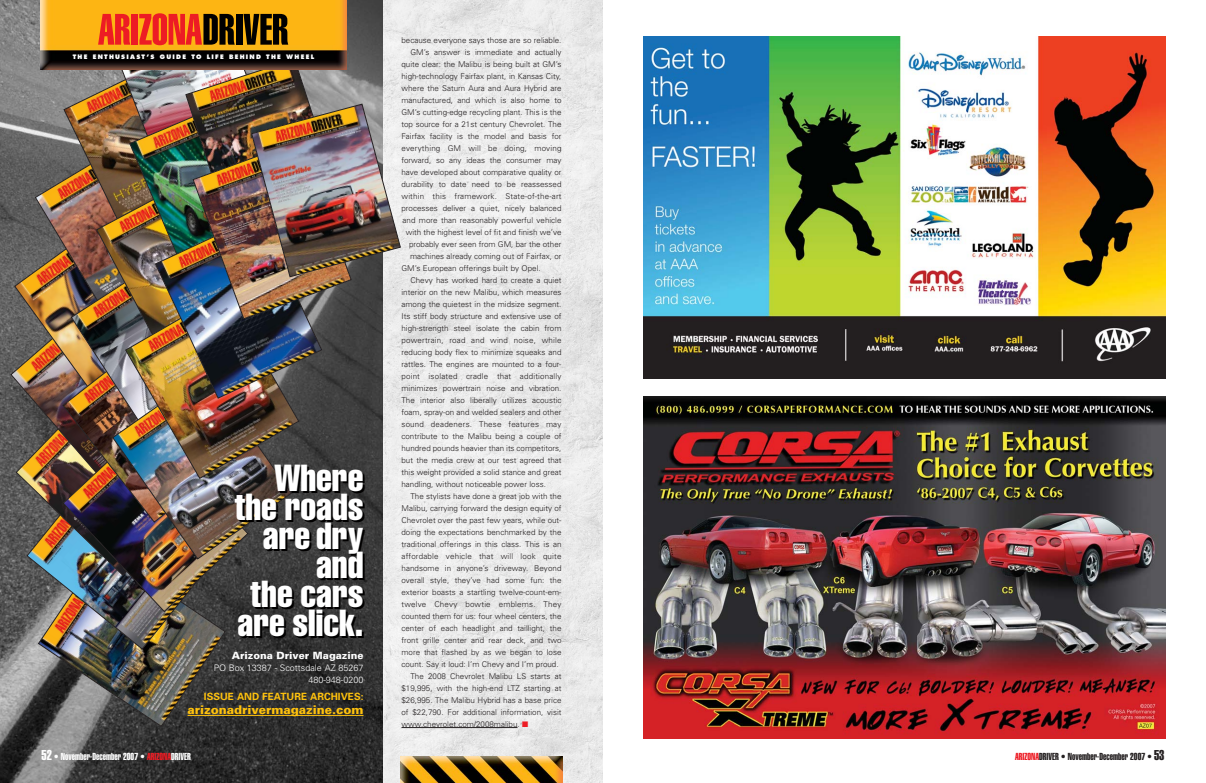
<style>
.page{position:relative;width:1206px;height:783px;background:#fff}
.page>*{position:absolute;margin:0;border:0;box-sizing:border-box;transform-origin:0 0}
.t1{font:extra-condensed 37px/29px "Helvetica";color:#fff;text-align:right}
.t2{font:900 12px "Univers";color:#ffc20d}
.t3{font:10px "Helvetica Extra Compressed";color:#231f20}
.t4{font:10px "Helvetica Extra Compressed";color:#fff}
.t5{font:700 10px "Univers";color:#ffc20d}
.t6{font:900 10px "Univers";color:#fff}
.t7{font:300 9px/12px "Univers";color:#fff;text-align:right}
.t8{font:300 8px "Univers";color:#231f20}
.t9{font:300 8px "Univers";letter-spacing:.02em;color:#231f20}
.t10{font:800 6px "Futura";letter-spacing:.21em;color:#fff}
.s1{font-size:14px}
.s2{color:#ed1c24}
</style>
<div class="page">
<img style="left:644px;top:36px;width:522px;height:342px">
<img style="left:644px;top:396px;width:522px;height:342px">
<img style="left:382px;top:0;width:221px;height:783px">
<hr style="left:421px;top:727px;width:97px;height:1px;background:#231f20">
<img style="left:400px;top:756px;width:162px;height:27px">
<img style="left:0;top:0;width:382px;height:783px">
<div style="left:40px;top:0;width:306px;height:13px;background:#fdb513"></div>
<img style="left:11px;top:13px;width:410px;height:715px">
<hr style="left:188px;top:715px;width:176px;height:1px;background:#ffc20d">
<p class="t10" style="left:73px;top:54px;width:243px">THE ENTHUSIAST’S GUIDE TO LIFE BEHIND THE WHEEL</p>
<h1 class="t1" style="left:235px;top:466px;width:130px">Where the roads are dry and<br>the cars are slick.</h1>
<p class="t6" style="left:232px;top:652px;width:133px">Arizona Driver Magazine</p>
<p class="t7" style="left:214px;top:663px;width:151px">PO Box 13387 - Scottsdale AZ 85267<br>480-948-0200</p>
<p class="t5" style="left:204px;top:693px;width:161px">ISSUE AND FEATURE ARCHIVES:</p>
<h2 class="t2" style="left:188px;top:706px;width:177px">arizonadrivermagazine.com</h2>
<p class="t4" style="left:42px;top:753px;width:151px"><span class="s1">52</span> • November-December 2007 • <span class="s2">ARIZONA</span>DRIVER</p>
<p class="t8" style="left:402px;top:37px;width:161px">because everyone says those are so reliable.</p>
<p class="t8" style="left:410px;top:49px;width:152px">GM’s answer is immediate and actually</p>
<p class="t8" style="left:402px;top:61px;width:162px">quite clear: the Malibu is being built at GM’s</p>
<p class="t8" style="left:402px;top:73px;width:162px">high-technology Fairfax plant, in Kansas City,</p>
<p class="t8" style="left:402px;top:85px;width:162px">where the Saturn Aura and Aura Hybrid are</p>
<p class="t8" style="left:402px;top:97px;width:162px">manufactured, and which is also home to</p>
<p class="t8" style="left:402px;top:109px;width:162px">GM’s cutting-edge recycling plant. This is the</p>
<p class="t8" style="left:402px;top:121px;width:162px">top source for a 21st century Chevrolet. The</p>
<p class="t8" style="left:402px;top:133px;width:162px">Fairfax facility is the model and basis for</p>
<p class="t9" style="left:402px;top:145px;width:161px">everything GM will be doing, moving</p>
<p class="t8" style="left:402px;top:157px;width:161px">forward, so any ideas the consumer may</p>
<p class="t8" style="left:402px;top:169px;width:161px">have developed about comparative quality or</p>
<p class="t8" style="left:402px;top:181px;width:162px">durability to date need to be reassessed</p>
<p class="t9" style="left:402px;top:193px;width:162px">within this framework. State-of-the-art</p>
<p class="t8" style="left:402px;top:205px;width:161px">processes deliver a quiet, nicely balanced</p>
<p class="t8" style="left:403px;top:217px;width:160px">and more than reasonably powerful vehicle</p>
<p class="t8" style="left:406px;top:229px;width:157px">with the highest level of fit and finish we’ve</p>
<p class="t8" style="left:409px;top:241px;width:154px">probably ever seen from GM, bar the other</p>
<p class="t8" style="left:410px;top:253px;width:153px">machines already coming out of Fairfax, or</p>
<p class="t8" style="left:402px;top:265px;width:141px">GM’s European offerings built by Opel.</p>
<p class="t8" style="left:410px;top:277px;width:153px">Chevy has worked hard to create a quiet</p>
<p class="t8" style="left:402px;top:289px;width:162px">interior on the new Malibu, which measures</p>
<p class="t8" style="left:402px;top:301px;width:162px">among the quietest in the midsize segment.</p>
<p class="t8" style="left:402px;top:313px;width:162px">Its stiff body structure and extensive use of</p>
<p class="t8" style="left:402px;top:325px;width:162px">high-strength steel isolate the cabin from</p>
<p class="t9" style="left:402px;top:337px;width:162px">powertrain, road and wind noise, while</p>
<p class="t8" style="left:402px;top:349px;width:162px">reducing body flex to minimize squeaks and</p>
<p class="t8" style="left:402px;top:361px;width:162px">rattles. The engines are mounted to a four-</p>
<p class="t9" style="left:402px;top:373px;width:161px">point isolated cradle that additionally</p>
<p class="t8" style="left:402px;top:385px;width:162px">minimizes powertrain noise and vibration.</p>
<p class="t8" style="left:402px;top:397px;width:162px">The interior also liberally utilizes acoustic</p>
<p class="t8" style="left:402px;top:409px;width:162px">foam, spray-on and welded sealers and other</p>
<p class="t9" style="left:402px;top:421px;width:161px">sound deadeners. These features may</p>
<p class="t8" style="left:402px;top:433px;width:162px">contribute to the Malibu being a couple of</p>
<p class="t8" style="left:402px;top:445px;width:162px">hundred pounds heavier than its competitors,</p>
<p class="t8" style="left:402px;top:457px;width:162px">but the media crew at our test agreed that</p>
<p class="t8" style="left:402px;top:469px;width:162px">this weight provided a solid stance and great</p>
<p class="t8" style="left:402px;top:481px;width:146px">handling, without noticeable power loss.</p>
<p class="t8" style="left:410px;top:493px;width:153px">The stylists have done a great job with the</p>
<p class="t8" style="left:402px;top:505px;width:162px">Malibu, carrying forward the design equity of</p>
<p class="t8" style="left:402px;top:517px;width:162px">Chevrolet over the past few years, while out-</p>
<p class="t8" style="left:402px;top:529px;width:161px">doing the expectations benchmarked by the</p>
<p class="t8" style="left:402px;top:541px;width:162px">traditional offerings in this class. This is an</p>
<p class="t9" style="left:402px;top:553px;width:161px">affordable vehicle that will look quite</p>
<p class="t8" style="left:402px;top:565px;width:162px">handsome in anyone’s driveway. Beyond</p>
<p class="t8" style="left:402px;top:577px;width:162px">overall style, they’ve had some fun: the</p>
<p class="t8" style="left:402px;top:589px;width:162px">exterior boasts a startling twelve-count-em-</p>
<p class="t9" style="left:402px;top:601px;width:161px">twelve Chevy bowtie emblems. They</p>
<p class="t8" style="left:402px;top:613px;width:162px">counted them for us: four wheel centers, the</p>
<p class="t8" style="left:402px;top:625px;width:162px">center of each headlight and taillight, the</p>
<p class="t8" style="left:402px;top:637px;width:162px">front grille center and rear deck, and two</p>
<p class="t8" style="left:402px;top:649px;width:162px">more that flashed by as we began to lose</p>
<p class="t8" style="left:402px;top:661px;width:159px">count. Say it loud: I’m Chevy and I’m proud.</p>
<p class="t8" style="left:410px;top:673px;width:153px">The 2008 Chevrolet Malibu LS starts at</p>
<p class="t8" style="left:402px;top:685px;width:162px">$19,995, with the high-end LTZ starting at</p>
<p class="t8" style="left:402px;top:697px;width:162px">$26,995. The Malibu Hybrid has a base price</p>
<p class="t8" style="left:402px;top:709px;width:162px">of $22,790. For additional information, visit</p>
<p class="t8" style="left:402px;top:721px;width:128px">www.chevrolet.com/2008malibu. <span class="s2">■</span></p>
<p class="t3" style="left:1015px;top:753px;width:151px"><span class="s2">ARIZONA</span>DRIVER • November-December 2007 • <span class="s1">53</span></p>
</div>
